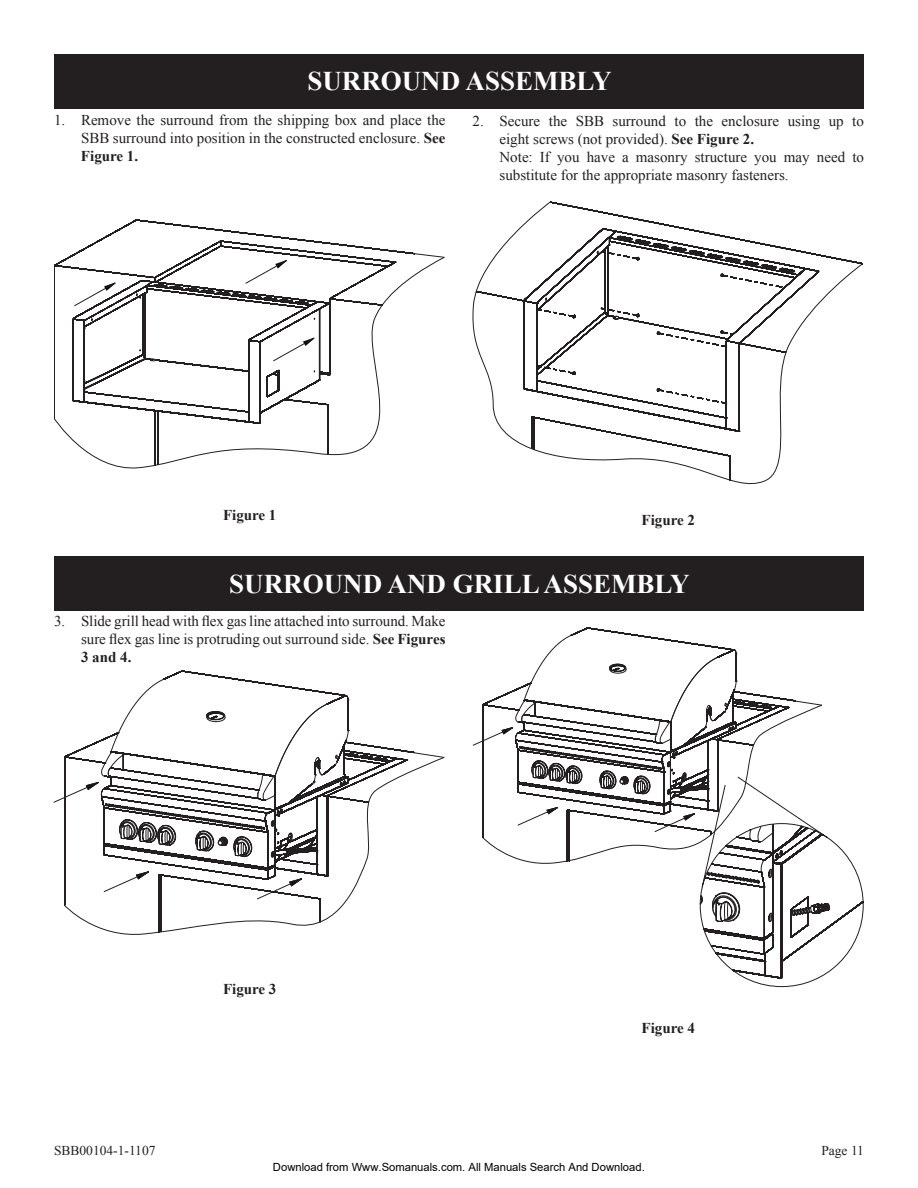
<style>
.page{position:relative;width:918px;height:1188px;background:#fff}
.page>*{position:absolute;margin:0;border:0;box-sizing:border-box;transform-origin:0 0}
.t1{font:700 27px "Times New Roman";color:#fff}
.t2{font:15px/18px "Times New Roman";color:#231f20;text-align:justify}
.t3{font:700 15px "Times New Roman";color:#231f20}
.t4{font:13.5px "Times New Roman";color:#231f20}
.t5{font:11.25px "Arial";color:#000}
.s1{font-weight:700}
</style>
<div class="page">
<svg style="left:70px;top:219px;width:367px;height:37px"></svg>
<svg style="left:54px;top:256px;width:391px;height:213px"></svg>
<svg style="left:472px;top:201px;width:391px;height:284px"></svg>
<svg style="left:523px;top:228px;width:296px;height:204px"></svg>
<svg style="left:537px;top:231px;width:269px;height:173px"></svg>
<svg style="left:524px;top:236px;width:275px;height:196px"></svg>
<svg style="left:53px;top:670px;width:348px;height:133px"></svg>
<svg style="left:64px;top:750px;width:381px;height:185px"></svg>
<svg style="left:472px;top:628px;width:392px;height:359px"></svg>
<div style="left:54px;top:557px;width:810px;height:54px;background:#231f20"></div>
<div style="left:54px;top:54px;width:810px;height:54px;background:#231f20"></div>
<h1 class="t1" style="left:307px;top:63px;width:306px">SURROUND ASSEMBLY</h1>
<p class="t2" style="left:81px;top:111px;width:366px;text-indent:-27px">1. Remove the surround from the shipping box and place the SBB surround into position in the constructed enclosure. <span class="s1">See Figure 1.</span></p>
<p class="t2" style="left:500px;top:112px;width:366px;text-align:left;text-indent:-27px">2. Secure the SBB surround to the enclosure using up to eight screws (not provided). <span class="s1">See Figure 2.<br></span>Note: If you have a masonry structure you may need to substitute for the appropriate masonry fasteners.</p>
<p class="t3" style="left:223px;top:504px;width:55px">Figure 1</p>
<p class="t3" style="left:642px;top:509px;width:55px">Figure 2</p>
<h1 class="t1" style="left:229px;top:565px;width:462px">SURROUND AND GRILL ASSEMBLY</h1>
<p class="t2" style="left:81px;top:612px;width:366px;text-indent:-27px">3. Slide grill head with flex gas line attached into surround. Make sure flex gas line is protruding out surround side. <span class="s1">See Figures 3 and 4.</span></p>
<p class="t3" style="left:223px;top:978px;width:55px">Figure 3</p>
<p class="t3" style="left:642px;top:1017px;width:55px">Figure 4</p>
<p class="t4" style="left:54px;top:1142px;width:103px">SBB00104-1-1107</p>
<p class="t4" style="left:821px;top:1142px;width:44px">Page 11</p>
<p class="t5" style="left:273px;top:1160px;width:373px">Download from Www.Somanuals.com. All Manuals Search And Download.</p>
</div>
